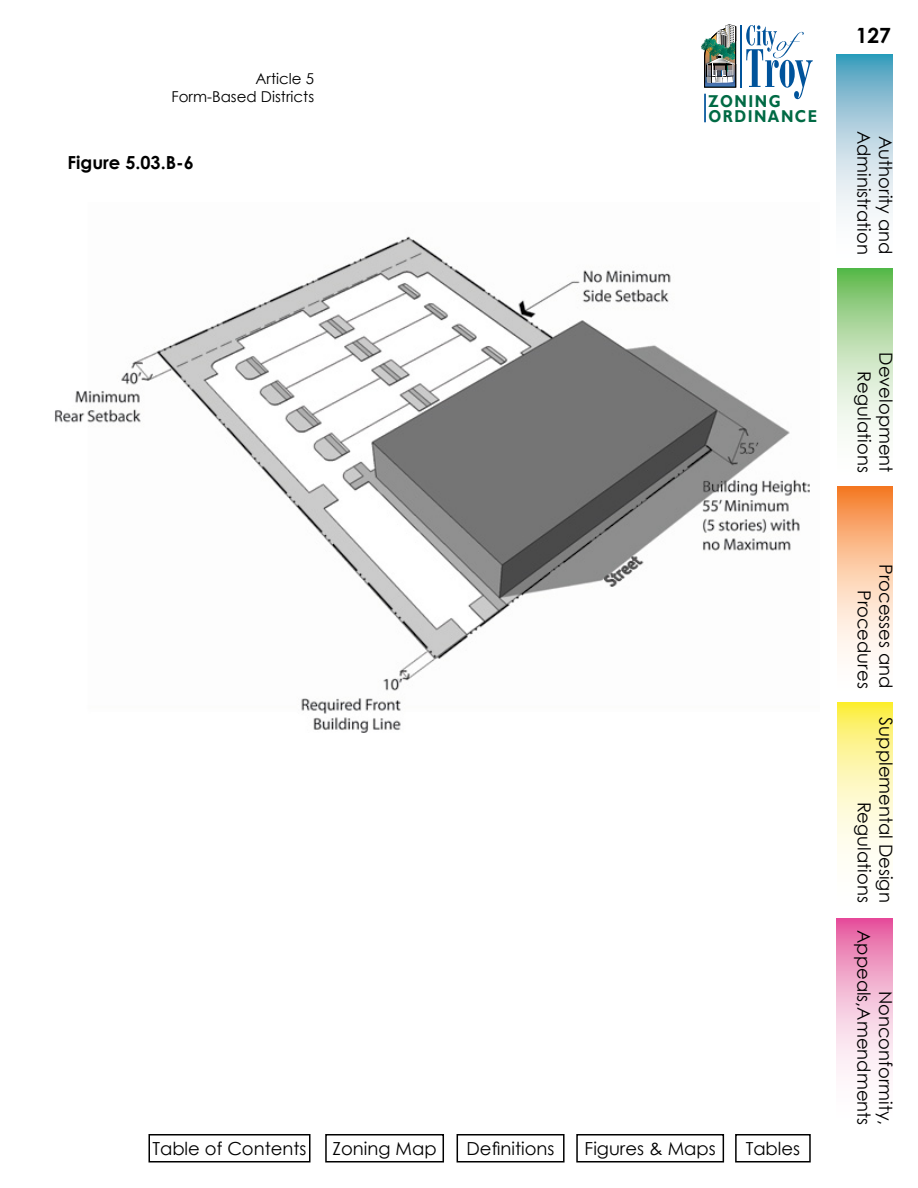
<style>
.page{position:relative;width:918px;height:1188px;background:#fff}
.page>*{position:absolute;margin:0;border:0;box-sizing:border-box;transform-origin:0 0}
.t1{font:700 21px "Century Gothic";color:#000}
.t2{font:18px/21.6px "Century Gothic";color:#000;text-align:right}
.t3{font:700 18px "Century Gothic";color:#000}
.t4{font:700 17.1px/15px "Gill Sans";letter-spacing:.1em;color:#006a44;scale:.86 1}
.t5{font:15px/18px "Century Gothic";color:#000;text-align:right}
</style>
<div class="page">
<svg style="left:837px;top:54px;width:55px;height:162px;background:#aed1df"></svg>
<svg style="left:837px;top:268px;width:56px;height:166px;background:#bbdfb1"></svg>
<svg style="left:837px;top:486px;width:56px;height:172px;background:#fbc7a2"></svg>
<svg style="left:837px;top:702px;width:56px;height:159px;background:#fdf7b1"></svg>
<svg style="left:837px;top:918px;width:55px;height:157px;background:#f3b5d3"></svg>
<svg style="left:701px;top:24px;width:112px;height:75px"></svg>
<hr style="left:704px;top:94px;width:2px;height:28px;background:#00539b">
<div style="left:457px;top:1134px;width:108px;height:28px;border:2px solid #000"></div>
<div style="left:325px;top:1134px;width:119px;height:28px;border:2px solid #000"></div>
<div style="left:148px;top:1134px;width:162px;height:28px;border:2px solid #000"></div>
<div style="left:576px;top:1134px;width:148px;height:28px;border:2px solid #000"></div>
<div style="left:735px;top:1134px;width:76px;height:28px;border:2px solid #000"></div>
<img style="left:55px;top:236px;width:755px;height:497px">
<p class="t5" style="left:171px;top:69px;width:144px">Article 5<br>Form-Based Districts</p>
<p class="t3" style="left:68px;top:149px;width:128px">Figure 5.03.B-6</p>
<p class="t4" style="left:708px;top:94px;width:128px">ZONING<br>ORDINANCE</p>
<p class="t1" style="left:856px;top:19px;width:37px">127</p>
<p class="t2" style="left:875px;top:131px;width:125px;rotate:90deg">Administration</p>
<p class="t2" style="left:897px;top:136px;width:120px;rotate:90deg">Authority and</p>
<p class="t2" style="left:152px;top:1137px;width:156px">Table of Contents</p>
<p class="t2" style="left:333px;top:1137px;width:106px">Zoning Map</p>
<p class="t2" style="left:467px;top:1137px;width:89px">Definitions</p>
<p class="t2" style="left:585px;top:1137px;width:133px">Figures &amp; Maps</p>
<p class="t2" style="left:746px;top:1137px;width:56px">Tables</p>
<p class="t2" style="left:897px;top:352px;width:122px;rotate:90deg">Development<br>Regulations</p>
<p class="t2" style="left:897px;top:564px;width:126px;rotate:90deg">Processes and<br>Procedures</p>
<p class="t2" style="left:897px;top:717px;width:187px;rotate:90deg">Supplemental Design<br>Regulations</p>
<p class="t2" style="left:897px;top:930px;width:197px;rotate:90deg">Nonconformity,<br>Appeals,Amendments</p>
</div>
